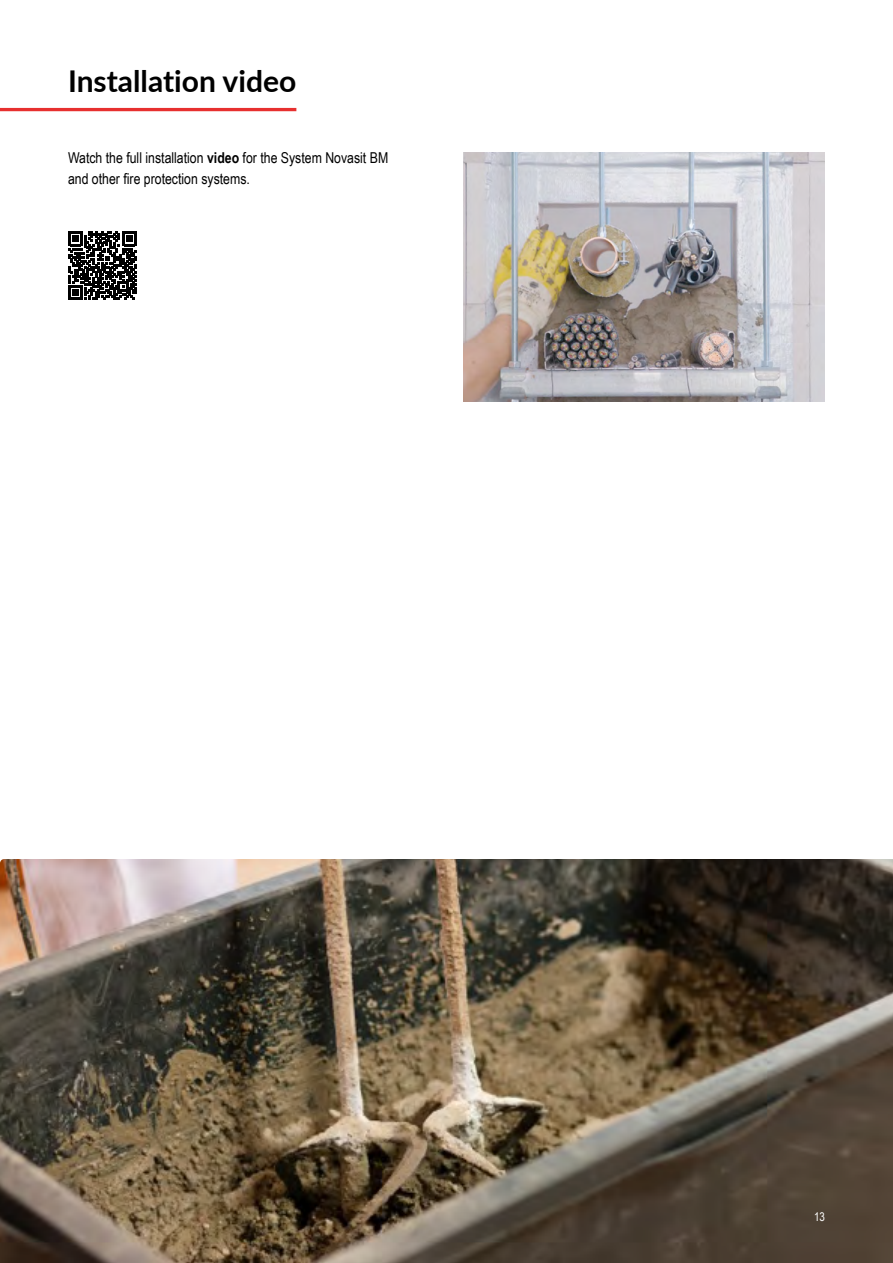
<style>
.page{position:relative;width:893px;height:1263px;background:#fff}
.page>*{position:absolute;margin:0;border:0;box-sizing:border-box;transform-origin:0 0}
.t1{font:700 30px "Lato";color:#000}
.t2{font:15px/21px "Arial Narrow";color:#000}
.t3{font:12px "Arial Narrow";color:#fff}
.s1{font-weight:700}
</style>
<div class="page">
<img style="left:0;top:859px;width:893px;height:404px">
<hr style="left:0;top:108px;width:296px;height:3px;background:#e7302f">
<svg style="left:68px;top:232px;width:68px;height:68px"></svg>
<img style="left:463px;top:153px;width:362px;height:249px">
<h1 class="t1" style="left:68px;top:59px;width:230px">Installation video</h1>
<p class="t2" style="left:68px;top:148px;width:322px">Watch the full installation <span class="s1">video</span> for the System Novasit BM and other fire protection systems.</p>
<p class="t3" style="left:814px;top:1209px;width:12px">13</p>
</div>
